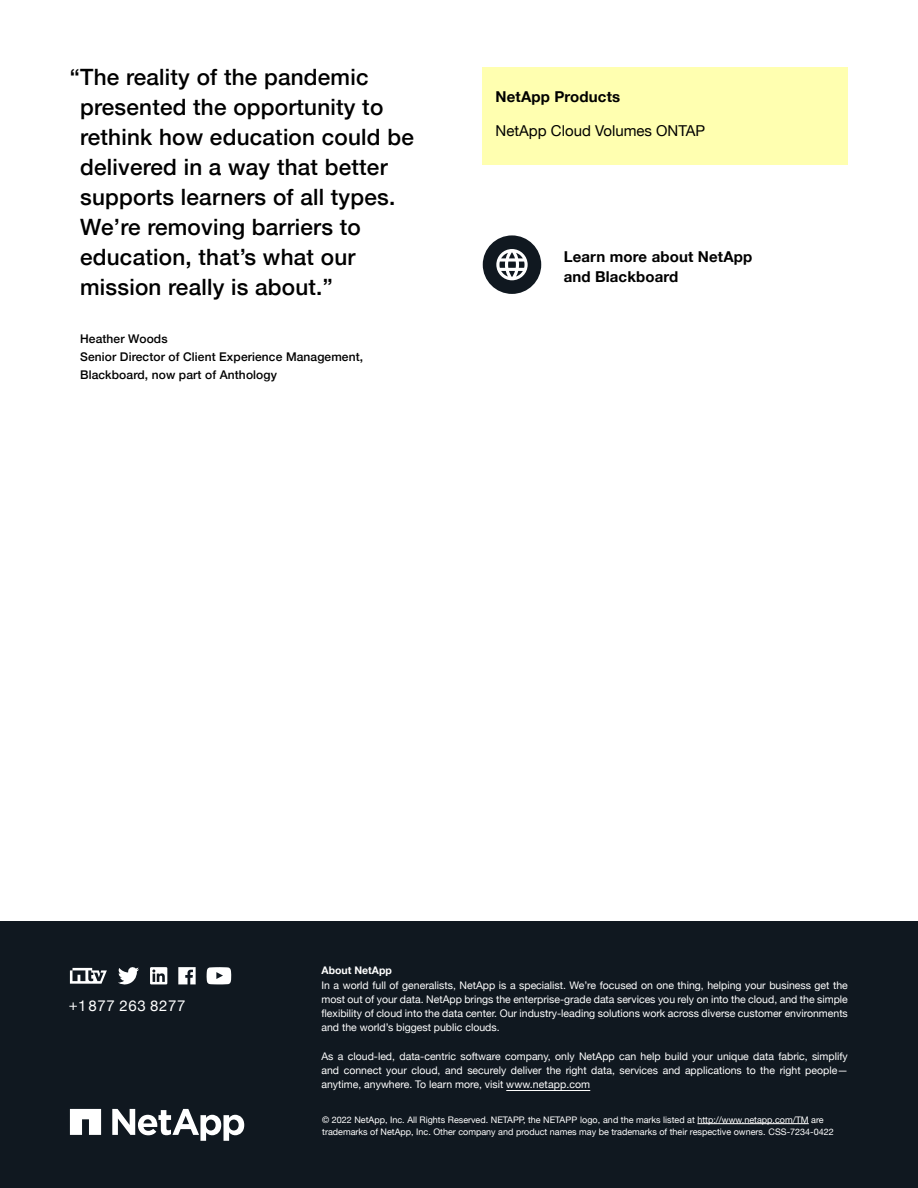
<style>
.page{position:relative;width:918px;height:1188px;background:#fff}
.page>*{position:absolute;margin:0;border:0;box-sizing:border-box;transform-origin:0 0}
.t1{font:500 22.5px/30px "Helvetica Neue";letter-spacing:.01em;color:#000}
.t2{font:700 15px/19.5px "Helvetica Neue";letter-spacing:.01em;color:#000}
.t3{font:15px "Helvetica Neue";color:#000}
.t4{font:15px "Helvetica Neue";letter-spacing:.04em;color:#fff}
.t5{font:500 12px/18px "Helvetica Neue";letter-spacing:.01em;color:#000}
.t6{font:10.5px/14.2px "Helvetica Neue";color:#fff;text-align:justify}
.t7{font:700 10.5px "Helvetica Neue";color:#fff}
.t8{font:9px/12px "Helvetica Neue";color:#fff}
</style>
<div class="page">
<div style="left:0;top:922px;width:918px;height:266px;background:#101820"></div>
<hr style="left:697px;top:1123px;width:112px;height:1px;background:#fff">
<hr style="left:506px;top:1090px;width:84px;height:1px;background:#fff">
<svg style="left:118px;top:967px;width:21px;height:18px"></svg>
<svg style="left:150px;top:967px;width:17px;height:17px"></svg>
<svg style="left:178px;top:967px;width:18px;height:17px"></svg>
<svg style="left:207px;top:967px;width:24px;height:17px"></svg>
<svg style="left:70px;top:968px;width:37px;height:16px"></svg>
<svg style="left:112px;top:1109px;width:132px;height:32px"></svg>
<svg style="left:70px;top:1109px;width:31px;height:26px"></svg>
<div style="left:482px;top:68px;width:366px;height:97px;background:#ffffb0"></div>
<div style="left:483px;top:235px;width:58px;height:59px;background:#101820;border-radius:50%"></div>
<svg style="left:497px;top:249px;width:30px;height:31px"></svg>
<h1 class="t1" style="left:80px;top:60px;width:335px;text-indent:-10px">“The reality of the pandemic presented the opportunity to rethink how education could be delivered in a way that better supports learners of all types.<br>We’re removing barriers to education, that’s what our mission really is about.”</h1>
<p class="t5" style="left:80px;top:329px;width:285px">Heather Woods<br>Senior Director of Client Experience Management,<br>Blackboard, now part of Anthology</p>
<h2 class="t2" style="left:496px;top:87px;width:126px">NetApp Products</h2>
<h2 class="t3" style="left:496px;top:120px;width:211px">NetApp Cloud Volumes ONTAP</h2>
<h2 class="t2" style="left:564px;top:248px;width:190px">Learn more about NetApp and Blackboard</h2>
<h2 class="t4" style="left:69px;top:995px;width:118px">+1 877 263 8277</h2>
<p class="t7" style="left:322px;top:962px;width:72px">About NetApp</p>
<p class="t6" style="left:322px;top:978px;width:528px">In a world full of generalists, NetApp is a specialist. We’re focused on one thing, helping your business get the most out of your data. NetApp brings the enterprise-grade data services you rely on into the cloud, and the simple flexibility of cloud into the data center. Our industry-leading solutions work across diverse customer environments and the world’s biggest public clouds.</p>
<p class="t6" style="left:322px;top:1049px;width:528px">As a cloud-led, data-centric software company, only NetApp can help build your unique data fabric, simplify and connect your cloud, and securely deliver the right data, services and applications to the right people— anytime, anywhere. To learn more, visit www.netapp.com</p>
<p class="t8" style="left:322px;top:1114px;width:513px">© 2022 NetApp, Inc. All Rights Reserved. NETAPP, the NETAPP logo, and the marks listed at http://www.netapp.com/TM are trademarks of NetApp, Inc. Other company and product names may be trademarks of their respective owners. CSS-7234-0422</p>
</div>
